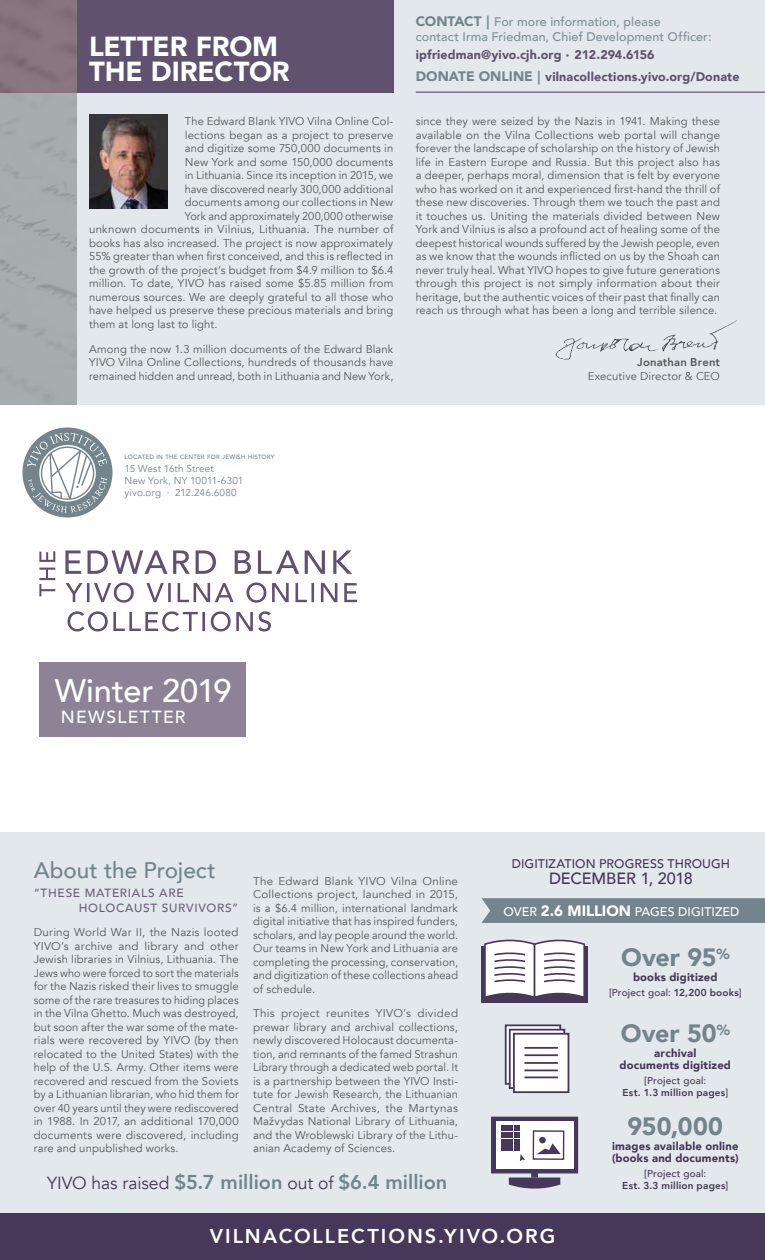
<style>
.page{position:relative;width:765px;height:1260px;background:#fff}
.page>*{position:absolute;margin:0;border:0;box-sizing:border-box;transform-origin:0 0}
.t1{font:500 32.5px "Avenir";letter-spacing:-.005em;color:#fff}
.t2{font:900 27.5px/25px "Avenir";letter-spacing:-.005em;color:#fff}
.t3{font:900 25px "Avenir";color:#73848d}
.t4{font:500 22.5px "Avenir";color:#73848d}
.t5{font:800 20px "Avenir";color:#73848d}
.t6{font:800 20px "Avenir";letter-spacing:.1em;color:#fff}
.t7{font:500 17.5px "Avenir";letter-spacing:.07em;color:#fff}
.t8{font:500 16.25px "Avenir";letter-spacing:-.01em;color:#473758}
.t9{font:900 12.5px/22.1px "Avenir";letter-spacing:.01em;color:#60526e}
.t10{font:500 12.5px/15px "Avenir";letter-spacing:.01em;color:#7f8f98}
.t11{font:500 12.5px "Avenir";letter-spacing:.005em;color:#fff}
.t12{font:500 12.5px "Avenir";letter-spacing:.005em;color:#473758}
.t13{font:500 11.88px/14.2px "Avenir";letter-spacing:.06em;color:#6e607b}
.t14{font:11.25px/13.5px "Avenir";letter-spacing:.01em;color:#58595b;text-align:justify}
.t15{font:900 11.25px/11.9px "Avenir";letter-spacing:.015em;color:#473758;text-align:center}
.t16{font:800 11.25px "Avenir";letter-spacing:.015em;color:#58595b}
.t17{font:800 10px/11.9px "Avenir";letter-spacing:.02em;color:#473758;text-align:center}
.t18{font:10px/12px "Avenir";letter-spacing:.015em;color:#73848d}
.t19{font:500 10px "Avenir";letter-spacing:.02em;color:#473758}
.t20{font:500 6.12px "Avenir";letter-spacing:.025em;color:#73848d}
.s1{font-weight:900;font-size:13.75px;color:#73848d}
.s2{font-weight:800;font-size:13.75px;color:#73848d}
.s3{font-style:inherit}
.s4{font-size:13.75px;color:#73848d}
.s5{font-weight:400;font-size:17.5px;color:#473758}
.s6{font-weight:900;font-size:15px}
.s7{font-weight:800}
.s8{font-weight:500}
</style>
<div class="page">
<div style="left:0;top:832px;width:765px;height:381px;background:#e2e8eb"></div>
<div style="left:22px;top:428px;width:90px;height:90px;background:#73848d;border-radius:50%"></div>
<svg style="left:27px;top:433px;width:80px;height:80px"></svg>
<div style="left:0;top:0;width:765px;height:405px;background:#e2e8eb"></div>
<div style="left:39px;top:662px;width:207px;height:75px;background:#8e8297"></div>
<img style="left:89px;top:114px;width:79px;height:95px">
<div style="left:0;top:1213px;width:765px;height:47px;background:#473758"></div>
<div style="left:482px;top:898px;width:283px;height:25px;background:#73848d"></div>
<div style="left:0;top:0;width:393px;height:92px;background:#60526e"></div>
<img style="left:0;top:0;width:77px;height:92px">
<hr style="left:416px;top:92px;width:349px;height:1px;background:#473758">
<div style="left:0;top:92px;width:77px;height:313px;background:#a6adaf"></div>
<img style="left:555px;top:320px;width:182px;height:40px">
<div style="left:482px;top:946px;width:106px;height:57px;background:#473758"></div>
<svg style="left:484px;top:939px;width:101px;height:58px"></svg>
<svg style="left:505px;top:1024px;width:56px;height:61px"></svg>
<svg style="left:509px;top:1029px;width:56px;height:60px"></svg>
<div style="left:513px;top:1033px;width:56px;height:60px;background:#fff;border:2px solid #473758"></div>
<hr style="left:524px;top:1047px;width:34px;height:2px;background:#473758">
<hr style="left:524px;top:1054px;width:34px;height:2px;background:#473758">
<hr style="left:524px;top:1062px;width:34px;height:2px;background:#473758">
<hr style="left:524px;top:1070px;width:34px;height:1px;background:#473758">
<hr style="left:524px;top:1076px;width:34px;height:2px;background:#473758">
<svg style="left:491px;top:1117px;width:87px;height:72px"></svg>
<svg style="left:65px;top:583px;width:292px;height:20px"></svg>
<svg style="left:65px;top:550px;width:287px;height:24px"></svg>
<svg style="left:39px;top:551px;width:16px;height:45px"></svg>
<svg style="left:67px;top:611px;width:204px;height:20px"></svg>
<h2 class="t2" style="left:89px;top:34px;width:202px">LETTER FROM<br>THE DIRECTOR</h2>
<p class="t14" style="left:185px;top:115px;width:210px">The Edward Blank YIVO Vilna Online Col-</p>
<p class="t14" style="left:185px;top:129px;width:210px">lections began as a project to preserve</p>
<p class="t14" style="left:185px;top:142px;width:210px">and digitize some 750,000 documents in</p>
<p class="t14" style="left:185px;top:156px;width:210px">New York and some 150,000 documents</p>
<p class="t14" style="left:185px;top:169px;width:210px">in Lithuania. Since its inception in 2015, we</p>
<p class="t14" style="left:185px;top:183px;width:210px">have discovered nearly 300,000 additional</p>
<p class="t14" style="left:185px;top:196px;width:210px">documents among our collections in New</p>
<p class="t14" style="left:185px;top:210px;width:210px">York and approximately 200,000 otherwise</p>
<p class="t14" style="left:89px;top:223px;width:306px">unknown documents in Vilnius, Lithuania. The number of</p>
<p class="t14" style="left:89px;top:237px;width:306px">books has also increased. The project is now approximately</p>
<p class="t14" style="left:89px;top:250px;width:306px">55% greater than when first conceived, and this is reflected in</p>
<p class="t14" style="left:89px;top:264px;width:306px">the growth of the project’s budget from $4.9 million to $6.4</p>
<p class="t14" style="left:89px;top:277px;width:306px">million. To date, YIVO has raised some $5.85 million from</p>
<p class="t14" style="left:89px;top:291px;width:306px">numerous sources. We are deeply grateful to all those who</p>
<p class="t14" style="left:89px;top:304px;width:306px">have helped us preserve these precious materials and bring</p>
<p class="t14" style="left:89px;top:318px;width:130px">them at long last to light.</p>
<p class="t14" style="left:89px;top:342px;width:306px">Among the now 1.3 million documents of the Edward Blank YIVO Vilna Online Collections, hundreds of thousands have remained hidden and unread, both in Lithuania and New York,</p>
<p class="t10" style="left:416px;top:13px;width:297px"><span class="s1">CONTACT</span> <span class="s2">|</span> For more information, please<br>contact Irma Friedman, Chief Development Officer:</p>
<p class="t9" style="left:416px;top:44px;width:325px">ipfriedman@yivo.cjh.org <span class="s3">·</span> 212.294.6156<br><span class="s4">DONATE ONLINE</span> <span class="s2">|</span> vilnacollections.yivo.org/Donate</p>
<p class="t14" style="left:416px;top:115px;width:306px">since they were seized by the Nazis in 1941. Making these available on the Vilna Collections web portal will change forever the landscape of scholarship on the history of Jewish life in Eastern Europe and Russia. But this project also has a deeper, perhaps moral, dimension that is felt by everyone who has worked on it and experienced first-hand the thrill of these new discoveries. Through them we touch the past and it touches us. Uniting the materials divided between New York and Vilnius is also a profound act of healing some of the deepest historical wounds suffered by the Jewish people, even as we know that the wounds inflicted on us by the Shoah can never truly heal. What YIVO hopes to give future generations through this project is not simply information about their heritage, but the authentic voices of their past that finally can reach us through what has been a long and terrible silence.</p>
<p class="t16" style="left:637px;top:352px;width:84px">Jonathan Brent</p>
<p class="t14" style="left:588px;top:369px;width:134px">Executive Director &amp; CEO</p>
<p class="t20" style="left:125px;top:451px;width:151px">LOCATED IN THE CENTER FOR JEWISH HISTORY</p>
<p class="t18" style="left:125px;top:463px;width:120px">15 West 16th Street<br>New York, NY 10011-6301 yivo.org · 212.246.6080</p>
<h1 class="t1" style="left:55px;top:663px;width:178px">Winter 2019</h1>
<h3 class="t7" style="left:61px;top:702px;width:126px">NEWSLETTER</h3>
<h3 class="t4" style="left:34px;top:850px;width:184px">About the Project</h3>
<p class="t13" style="left:79px;top:885px;width:161px;text-indent:-45px">“THESE MATERIALS ARE<br>HOLOCAUST SURVIVORS”</p>
<p class="t14" style="left:34px;top:926px;width:206px">During World War II, the Nazis looted YIVO’s archive and library and other Jewish libraries in Vilnius, Lithuania. The Jews who were forced to sort the materials for the Nazis risked their lives to smuggle some of the rare treasures to hiding places in the Vilna Ghetto. Much was destroyed, but soon after the war some of the mate&shy;rials were recovered by YIVO (by then relocated to the United States) with the help of the U.S. Army. Other items were recovered and rescued from the Soviets by a Lithuanian librarian, who hid them for over 40 years until they were rediscovered in 1988. In 2017, an additional 170,000 documents were discovered, including rare and unpublished works.</p>
<p class="t14" style="left:253px;top:874px;width:206px">The Edward Blank YIVO Vilna Online Collections project, launched in 2015, is a $6.4 million, international landmark digital initiative that has inspired funders, scholars, and lay people around the world.<br>Our teams in New York and Lithuania are completing the processing, conservation, and digitization of these collections ahead of schedule.</p>
<p class="t14" style="left:253px;top:1007px;width:206px">This project reunites YIVO’s divided prewar library and archival collections, newly discovered Holocaust documenta&shy;tion, and remnants of the famed Strashun Library through a dedicated web portal. It is a partnership between the YIVO Insti&shy;tute for Jewish Research, the Lithuanian Central State Archives, the Martynas Mažvydas National Library of Lithuania, and the Wroblewski Library of the Lithu&shy;anian Academy of Sciences.</p>
<h3 class="t5" style="left:47px;top:1163px;width:402px"><span class="s5">YIVO has raised</span> $5.7 million <span class="s5">out of</span> $6.4 million</h3>
<p class="t12" style="left:512px;top:853px;width:220px">DIGITIZATION PROGRESS THROUGH</p>
<h3 class="t8" style="left:549px;top:865px;width:145px">DECEMBER 1, 2018</h3>
<p class="t11" style="left:503px;top:901px;width:237px">OVER <span class="s6">2.6 MILLION</span> PAGES DIGITIZED</p>
<h3 class="t3" style="left:621px;top:936px;width:110px">Over 95<sup>%</sup></h3>
<p class="t15" style="left:633px;top:971px;width:86px">books digitized</p>
<p class="t19" style="left:609px;top:984px;width:134px">[Project goal: <span class="s7">12,200 books</span>]</p>
<h3 class="t3" style="left:621px;top:1012px;width:111px">Over 50<sup>%</sup></h3>
<p class="t15" style="left:620px;top:1047px;width:113px">archival<br>documents digitized</p>
<p class="t17" style="left:623px;top:1074px;width:107px"><span class="s8">[Project goal:<br></span>Est. 1.3 million pages<span class="s8">]</span></p>
<h3 class="t3" style="left:628px;top:1105px;width:97px">950,000</h3>
<p class="t15" style="left:612px;top:1140px;width:128px;text-align:left">images available online (books and documents)</p>
<p class="t17" style="left:622px;top:1167px;width:108px"><span class="s8">[Project goal:<br></span>Est. 3.3 million pages<span class="s8">]</span></p>
<h3 class="t6" style="left:210px;top:1218px;width:347px">VILNACOLLECTIONS.YIVO.ORG</h3>
</div>
